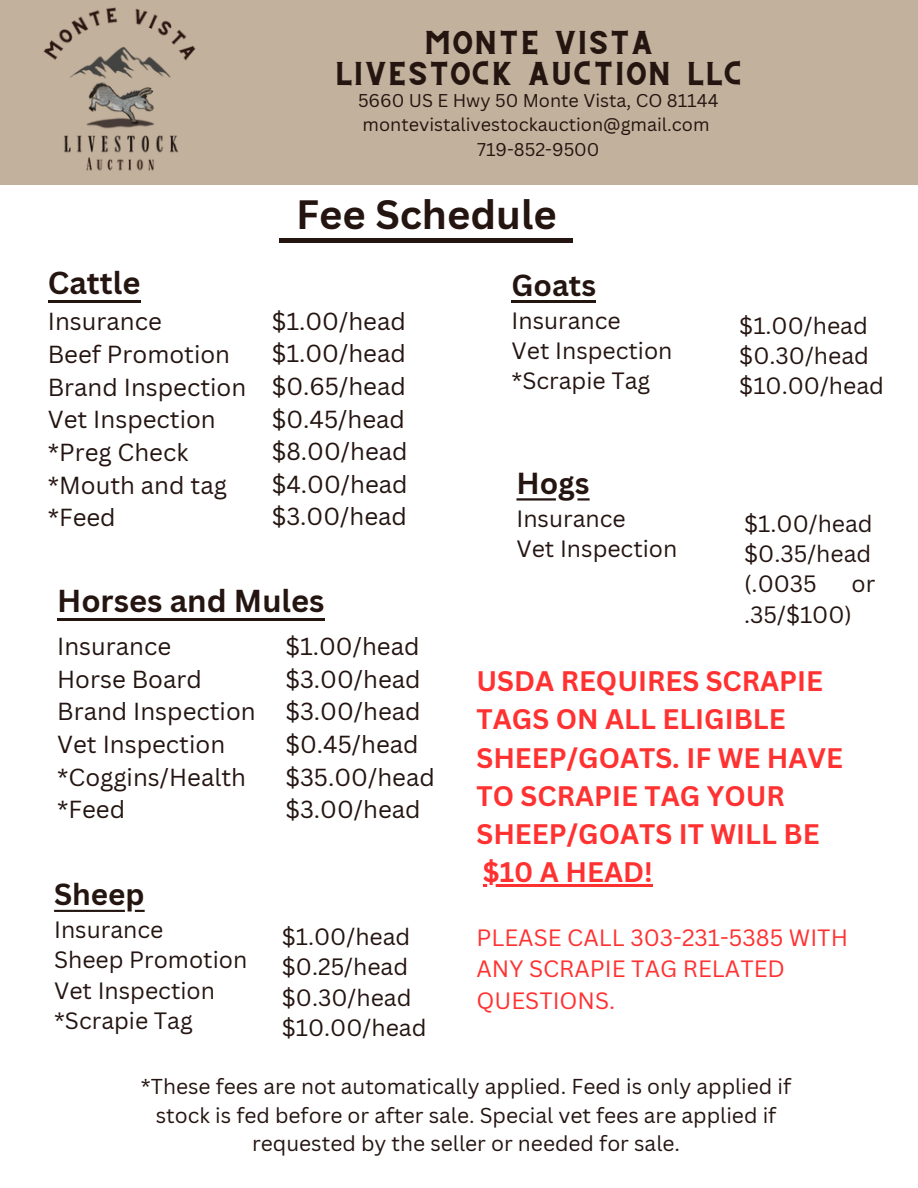
<style>
.page{position:relative;width:918px;height:1188px;background:#fff}
.page>*{position:absolute;margin:0;border:0;box-sizing:border-box;transform-origin:0 0}
.t1{font:700 39.9px "Canva Sans";color:#241511}
.t2{font:700 30.9px "Canva Sans";color:#241511}
.t3{font:700 29.55px "Canva Sans";color:#241511}
.t4{font:700 27.45px/38.2px "Canva Sans";color:#ff3131}
.t5{font:24px/32.7px "Canva Sans";color:#241511}
.t6{font:23.25px/31.5px "CS Gordon Vintage";color:#241511;text-align:center}
.t7{font:22.95px/30.3px "Canva Sans";color:#241511}
.t8{font:22.95px/31.5px "Canva Sans";color:#ff3131}
.t9{font:21px/28.2px "Canva Sans";color:#241511;text-align:center}
.t10{font:18px/24.8px "Canva Sans";color:#241511}
</style>
<div class="page">
<hr style="left:48px;top:300px;width:92px;height:3px;background:#241511">
<svg style="left:54px;top:910px;width:91px;height:2px"></svg>
<hr style="left:57px;top:618px;width:268px;height:3px;background:#241511">
<div style="left:0;top:0;width:918px;height:184px;background:#c2b19c"></div>
<div style="left:280px;top:238px;width:293px;height:5px;background:#241511"></div>
<hr style="left:512px;top:300px;width:84px;height:3px;background:#241511">
<svg style="left:516px;top:498px;width:74px;height:3px"></svg>
<img style="left:35px;top:7px;width:178px;height:178px">
<hr style="left:483px;top:885px;width:170px;height:2px;background:#ff3131">
<p class="t6" style="left:334px;top:30px;width:410px">MONTE VISTA<br>LIVESTOCK AUCTION LLC</p>
<p class="t10" style="left:358px;top:87px;width:362px">5660 US E Hwy 50 Monte Vista, CO 81144 montevistalivestockauction@gmail.com</p>
<p class="t10" style="left:477px;top:137px;width:124px">719-852-9500</p>
<p class="t1" style="left:296px;top:187px;width:262px">Fee Schedule</p>
<h1 class="t2" style="left:48px;top:261px;width:94px">Cattle</h1>
<h1 class="t5" style="left:48px;top:305px;width:200px">Insurance<br>Beef Promotion<br>Brand Inspection<br>Vet Inspection *Preg Check *Mouth and tag *Feed</h1>
<h2 class="t5" style="left:272px;top:304px;width:137px;text-align:justify">$1.00/head $1.00/head $0.65/head $0.45/head $8.00/head $4.00/head $3.00/head</h2>
<h5 class="t2" style="left:57px;top:579px;width:269px">Horses and Mules</h5>
<h5 class="t5" style="left:57px;top:629px;width:200px">Insurance<br>Horse Board<br>Brand Inspection<br>Vet Inspection *Coggins/Health *Feed</h5>
<h5 class="t5" style="left:285px;top:629px;width:151px">$1.00/head $3.00/head $3.00/head $0.45/head $35.00/head $3.00/head</h5>
<h5 class="t3" style="left:54px;top:874px;width:92px">Sheep</h5>
<h5 class="t7" style="left:54px;top:914px;width:195px">Insurance<br>Sheep Promotion<br>Vet Inspection *Scrapie Tag</h5>
<h5 class="t7" style="left:282px;top:921px;width:146px">$1.00/head $0.25/head $0.30/head $10.00/head</h5>
<h5 class="t3" style="left:512px;top:264px;width:86px">Goats</h5>
<h5 class="t7" style="left:512px;top:305px;width:163px">Insurance<br>Vet Inspection *Scrapie Tag</h5>
<h5 class="t3" style="left:516px;top:462px;width:75px">Hogs</h5>
<h5 class="t7" style="left:516px;top:502px;width:163px">Insurance<br>Vet Inspection</h5>
<h5 class="t7" style="left:739px;top:310px;width:146px">$1.00/head $0.30/head $10.00/head</h5>
<h3 class="t7" style="left:744px;top:508px;width:130px;text-align:justify">$1.00/head $0.35/head (.0035</h3>
<h3 class="t7" style="left:744px;top:568px;width:133px;text-indent:107px">or .35/$100)</h3>
<h5 class="t4" style="left:476px;top:661px;width:368px">USDA REQUIRES SCRAPIE<br>TAGS ON ALL ELIGIBLE<br>SHEEP/GOATS. IF WE HAVE<br>TO SCRAPIE TAG YOUR<br>SHEEP/GOATS IT WILL BE</h5>
<h5 class="t4" style="left:483px;top:853px;width:171px">$10 A HEAD!</h5>
<h6 class="t8" style="left:476px;top:921px;width:373px">PLEASE CALL 303-231-5385 WITH<br>ANY SCRAPIE TAG RELATED<br>QUESTIONS.</h6>
<h4 class="t9" style="left:141px;top:1072px;width:652px">*These fees are not automatically applied. Feed is only applied if stock is fed before or after sale. Special vet fees are applied if requested by the seller or needed for sale.</h4>
</div>
